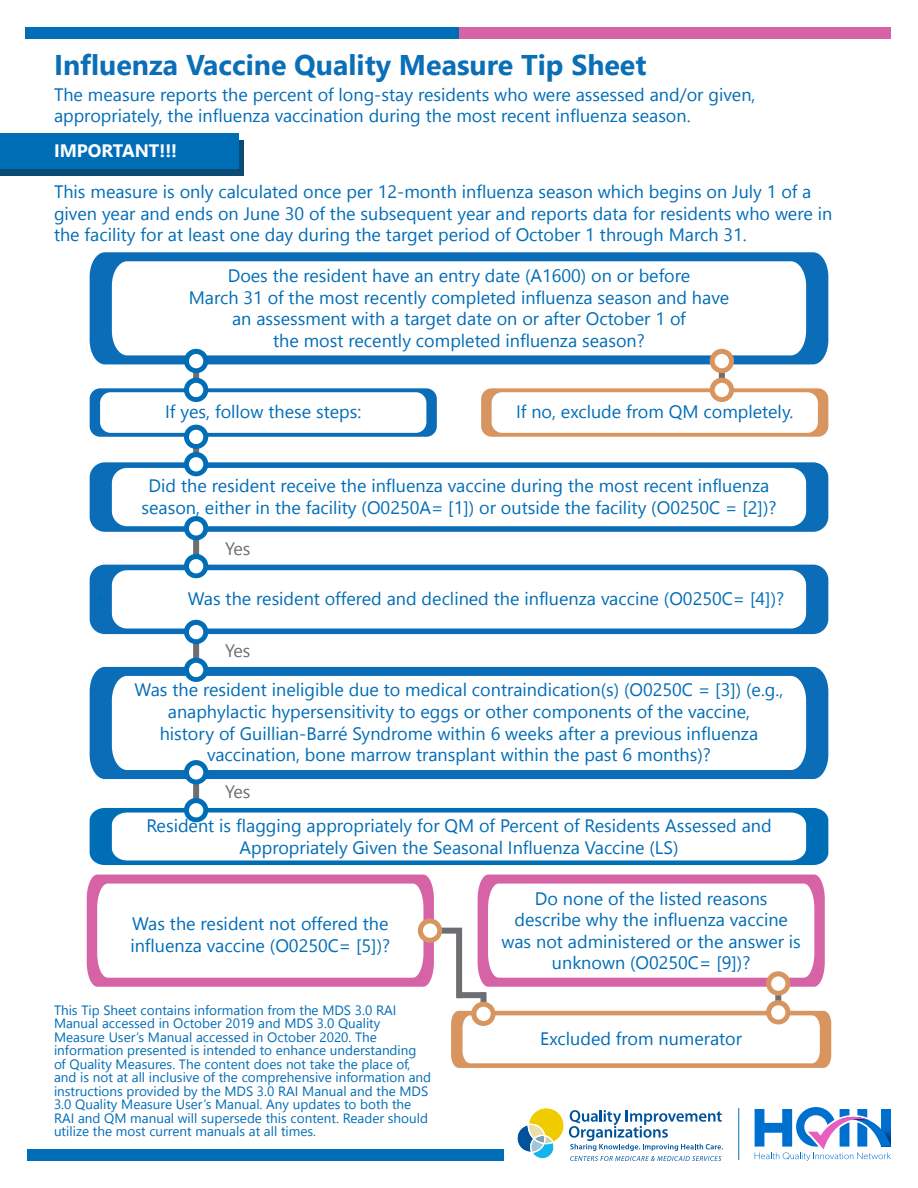
<style>
.page{position:relative;width:918px;height:1188px;background:#fff}
.page>*{position:absolute;margin:0;border:0;box-sizing:border-box;transform-origin:0 0}
.t1{font:700 28.5px "Nirmala UI";color:#0b6fb7}
.t2{font:18px/21.6px "Nirmala UI";color:#006db7;text-align:center}
.t3{font:700 18px "Nirmala UI";color:#fff}
.t4{font:18px "Nirmala UI";letter-spacing:-.045em;color:#6d6e71}
.t5{font:13.5px/13.5px "Nirmala UI";color:#006db7}
</style>
<div class="page">
<div style="left:26px;top:27px;width:433px;height:11px;background:#006db7"></div>
<div style="left:459px;top:27px;width:432px;height:11px;background:#d663a6"></div>
<div style="left:27px;top:1150px;width:476px;height:11px;background:#006db7"></div>
<div style="left:0;top:140px;width:244px;height:36px;background:#0b4a72"></div>
<div style="left:0;top:133px;width:239px;height:35px;background:#006db7"></div>
<svg style="left:451px;top:1011px;width:380px;height:57px"></svg>
<svg style="left:87px;top:875px;width:378px;height:124px"></svg>
<svg style="left:478px;top:875px;width:347px;height:112px"></svg>
<div style="left:457px;top:992px;width:28px;height:6px;background:#6d6e71"></div>
<div style="left:481px;top:992px;width:6px;height:28px;background:#6d6e71"></div>
<div style="left:471px;top:1002px;width:25px;height:24px;background:#d8955f;border-radius:50%"></div>
<div style="left:476px;top:1007px;width:15px;height:14px;background:#fff;border-radius:50%"></div>
<div style="left:418px;top:918px;width:24px;height:25px;background:#d8955f;border-radius:50%"></div>
<div style="left:423px;top:923px;width:14px;height:15px;background:#fff;border-radius:50%"></div>
<div style="left:775px;top:990px;width:6px;height:28px;background:#6d6e71"></div>
<div style="left:766px;top:1000px;width:24px;height:24px;background:#d8955f;border-radius:50%"></div>
<div style="left:771px;top:1005px;width:14px;height:15px;background:#fff;border-radius:50%"></div>
<div style="left:766px;top:971px;width:24px;height:25px;background:#d8955f;border-radius:50%"></div>
<div style="left:771px;top:976px;width:14px;height:15px;background:#fff;border-radius:50%"></div>
<svg style="left:90px;top:808px;width:738px;height:57px"></svg>
<div style="left:90px;top:388px;width:347px;height:49px;background:#0b6db7;border-radius:11px"></div>
<div style="left:100px;top:392px;width:326px;height:41px;background:#fff;border-radius:11px"></div>
<div style="left:481px;top:388px;width:347px;height:49px;background:#d8955f;border-radius:11px"></div>
<div style="left:492px;top:392px;width:326px;height:41px;background:#fff;border-radius:11px"></div>
<svg style="left:193px;top:373px;width:6px;height:5px"></svg>
<div style="left:193px;top:443px;width:6px;height:28px;background:#6d6e71"></div>
<div style="left:193px;top:535px;width:6px;height:28px;background:#6d6e71"></div>
<div style="left:193px;top:639px;width:6px;height:27px;background:#6d6e71"></div>
<div style="left:193px;top:779px;width:6px;height:28px;background:#6d6e71"></div>
<svg style="left:719px;top:373px;width:6px;height:5px"></svg>
<div style="left:90px;top:462px;width:738px;height:70px;background:#0b6db7;border-radius:15px"></div>
<div style="left:112px;top:468px;width:694px;height:58px;background:#fff;border-radius:15px"></div>
<div style="left:90px;top:565px;width:738px;height:69px;background:#0b6db7;border-radius:15px"></div>
<div style="left:112px;top:570px;width:694px;height:59px;background:#fff;border-radius:15px"></div>
<div style="left:90px;top:667px;width:738px;height:112px;background:#0b6db7"></div>
<svg style="left:112px;top:676px;width:694px;height:94px"></svg>
<svg style="left:90px;top:252px;width:738px;height:112px;background:#1673ba"></svg>
<svg style="left:112px;top:261px;width:694px;height:94px"></svg>
<div style="left:184px;top:378px;width:24px;height:24px;background:#006db7;border-radius:50%"></div>
<div style="left:189px;top:383px;width:14px;height:14px;background:#fff;border-radius:50%"></div>
<div style="left:184px;top:452px;width:24px;height:24px;background:#006db7;border-radius:50%"></div>
<div style="left:189px;top:457px;width:14px;height:14px;background:#fff;border-radius:50%"></div>
<div style="left:184px;top:554px;width:24px;height:24px;background:#006db7;border-radius:50%"></div>
<div style="left:189px;top:559px;width:14px;height:14px;background:#fff;border-radius:50%"></div>
<div style="left:184px;top:658px;width:24px;height:24px;background:#006db7;border-radius:50%"></div>
<div style="left:189px;top:663px;width:14px;height:14px;background:#fff;border-radius:50%"></div>
<div style="left:184px;top:798px;width:24px;height:24px;background:#006db7;border-radius:50%"></div>
<div style="left:189px;top:803px;width:14px;height:14px;background:#fff;border-radius:50%"></div>
<div style="left:184px;top:349px;width:24px;height:24px;background:#006db7;border-radius:50%"></div>
<div style="left:189px;top:354px;width:14px;height:14px;background:#fff;border-radius:50%"></div>
<div style="left:184px;top:425px;width:24px;height:24px;background:#006db7;border-radius:50%"></div>
<div style="left:189px;top:430px;width:14px;height:14px;background:#fff;border-radius:50%"></div>
<div style="left:184px;top:516px;width:24px;height:24px;background:#006db7;border-radius:50%"></div>
<div style="left:189px;top:521px;width:14px;height:15px;background:#fff;border-radius:50%"></div>
<div style="left:184px;top:620px;width:24px;height:24px;background:#006db7;border-radius:50%"></div>
<div style="left:189px;top:625px;width:14px;height:14px;background:#fff;border-radius:50%"></div>
<div style="left:184px;top:760px;width:24px;height:24px;background:#006db7;border-radius:50%"></div>
<div style="left:189px;top:765px;width:14px;height:15px;background:#fff;border-radius:50%"></div>
<div style="left:710px;top:378px;width:24px;height:24px;background:#d8955f;border-radius:50%"></div>
<div style="left:715px;top:383px;width:14px;height:14px;background:#fff;border-radius:50%"></div>
<div style="left:710px;top:349px;width:24px;height:24px;background:#d8955f;border-radius:50%"></div>
<div style="left:715px;top:354px;width:14px;height:14px;background:#fff;border-radius:50%"></div>
<svg style="left:517px;top:1108px;width:206px;height:53px"></svg>
<svg style="left:755px;top:1107px;width:136px;height:54px"></svg>
<hr style="left:738px;top:1108px;width:1px;height:52px;background:#066eb7">
<p class="t1" style="left:54px;top:40px;width:594px">Influenza Vaccine Quality Measure Tip Sheet</p>
<p class="t2" style="left:54px;top:82px;width:703px;text-align:left">The measure reports the percent of long-stay residents who were assessed and/or given, appropriately, the influenza vaccination during the most recent influenza season.</p>
<p class="t3" style="left:54px;top:135px;width:125px">IMPORTANT!!!</p>
<p class="t2" style="left:54px;top:180px;width:780px;text-align:left">This measure is only calculated once per 12-month influenza season which begins on July 1 of a given year and ends on June 30 of the subsequent year and reports data for residents who were in the facility for at least one day during the target period of October 1 through March 31.</p>
<p class="t2" style="left:189px;top:264px;width:542px">Does the resident have an entry date (A1600) on or before<br>March 31 of the most recently completed influenza season and have an assessment with a target date on or after October 1 of<br>the most recently completed influenza season?</p>
<p class="t2" style="left:165px;top:399px;width:198px">If yes, follow these steps:</p>
<p class="t2" style="left:516px;top:399px;width:279px">If no, exclude from QM completely.</p>
<p class="t2" style="left:149px;top:474px;width:622px">Did the resident receive the influenza vaccine during the most recent influenza</p>
<p class="t2" style="left:142px;top:496px;width:637px">season, either in the facility (O0250A= [1]) or outside the facility (O0250C = [2])?</p>
<p class="t4" style="left:225px;top:534px;width:27px">Yes</p>
<p class="t2" style="left:188px;top:587px;width:598px">Was the resident offered and declined the influenza vaccine (O0250C= [4])?</p>
<p class="t4" style="left:225px;top:636px;width:27px">Yes</p>
<p class="t2" style="left:135px;top:678px;width:650px">Was the resident ineligible due to medical contraindication(s) (O0250C = [3]) (e.g., anaphylactic hypersensitivity to eggs or other components of the vaccine,</p>
<p class="t2" style="left:160px;top:721px;width:600px">history of Guillian-Barré Syndrome within 6 weeks after a previous influenza</p>
<p class="t2" style="left:207px;top:743px;width:505px">vaccination, bone marrow transplant within the past 6 months)?</p>
<p class="t4" style="left:225px;top:777px;width:27px">Yes</p>
<p class="t2" style="left:146px;top:814px;width:627px">Resident is flagging appropriately for QM of Percent of Residents Assessed and<br>Appropriately Given the Seasonal Influenza Vaccine (LS)</p>
<p class="t2" style="left:535px;top:886px;width:234px">Do none of the listed reasons</p>
<p class="t2" style="left:130px;top:912px;width:261px;text-align:left">Was the resident not offered the influenza vaccine (O0250C= [5])?</p>
<p class="t2" style="left:501px;top:908px;width:301px">describe why the influenza vaccine was not administered or the answer is unknown (O0250C= [9])?</p>
<p class="t5" style="left:54px;top:1002px;width:379px">This Tip Sheet contains information from the MDS 3.0 RAI Manual accessed in October 2019 and MDS 3.0 Quality Measure Userʼs Manual accessed in October 2020. The information presented is intended to enhance understanding of Quality Measures. The content does not take the place of, and is not at all inclusive of the comprehensive information and instructions provided by the MDS 3.0 RAI Manual and the MDS 3.0 Quality Measure Userʼs Manual. Any updates to both the RAI and QM manual will supersede this content. Reader should utilize the most current manuals at all times.</p>
<p class="t2" style="left:540px;top:1027px;width:203px">Excluded from numerator</p>
</div>
